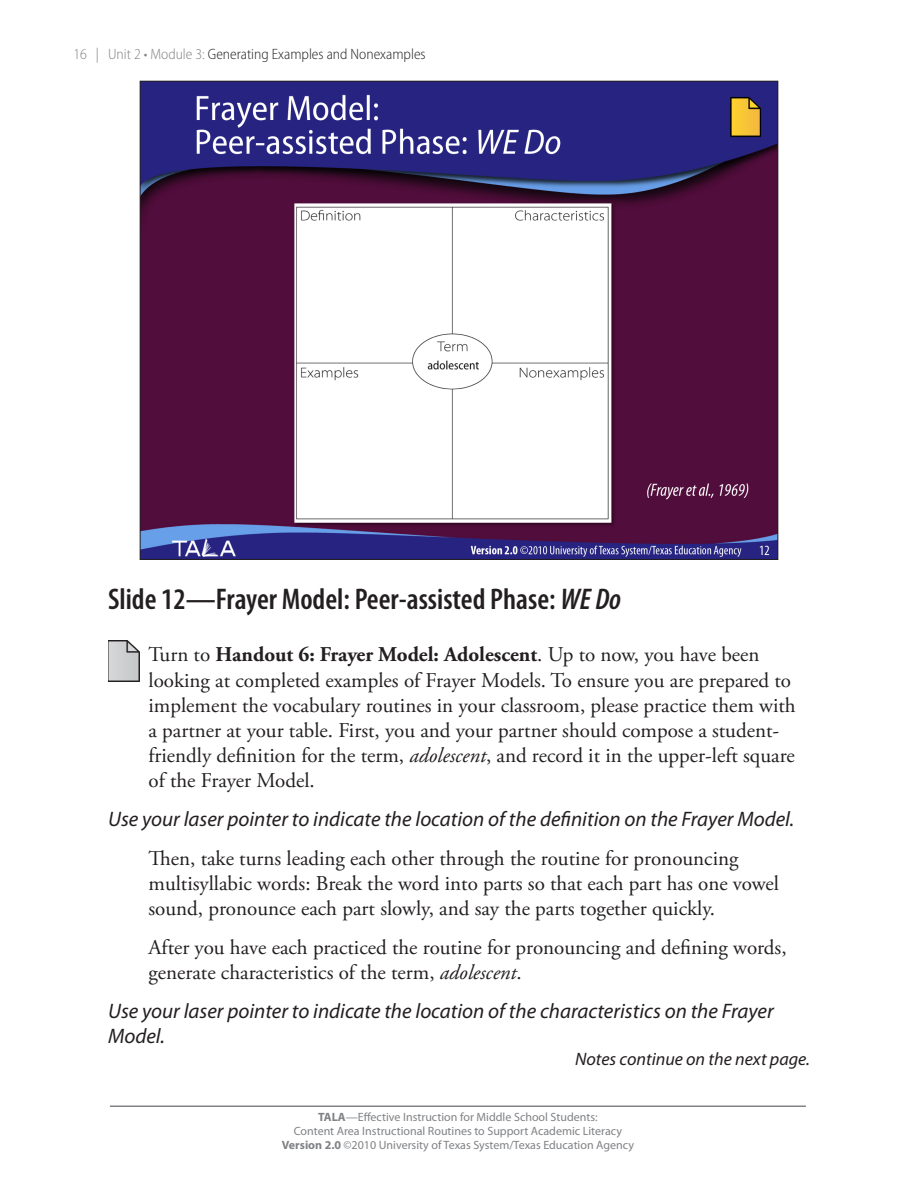
<style>
.page{position:relative;width:918px;height:1188px;background:#fff}
.page>*{position:absolute;margin:0;border:0;box-sizing:border-box;transform-origin:0 0}
.Slide_Name{font:600 condensed 30px "Myriad Pro";color:#231f20}
.Text_Handout{font:21px/25.2px "Adobe Garamond Pro";color:#231f20}
.Text{font:21px/25.2px "Adobe Garamond Pro";color:#231f20}
.Directive{font:italic 21px/25.2px "Myriad Pro";color:#231f20}
.Notes_Continue{font:italic 18px "Myriad Pro";color:#231f20}
.t1{font:300 semi-condensed 15px "Myriad Pro";color:#231f20}
.t2{font:12px/14.4px "Myriad Pro";color:#808285;text-align:center}
.s1{color:#808285}
.s2{font-style:italic}
.s3{font-weight:700}
</style>
<div class="page">
<hr style="left:110px;top:1106px;width:696px;height:1px;background:#808285">
<img style="left:142px;top:83px;width:634px;height:475px">
<img style="left:108px;top:641px;width:31px;height:40px">
<p class="t1" style="left:74px;top:46px;width:354px"><span class="s1">16 | Unit 2 • Module 3:</span> Generating Examples and Nonexamples</p>
<p class="Slide_Name" style="left:108px;top:583px;width:515px">Slide 12—Frayer Model: Peer-assisted Phase: <span class="s2">WE Do</span></p>
<p class="Text_Handout" style="left:148px;top:643px;width:649px">Turn to <span class="s3">Handout 6: Frayer Model: Adolescent</span>. Up to now, you have been looking at completed examples of Frayer Models. To ensure you are prepared to implement the vocabulary routines in your classroom, please practice them with a partner at your table. First, you and your partner should compose a student&shy;friendly definition for the term, <span class="s2">adolescent</span>, and record it in the upper-left square of the Frayer Model.</p>
<p class="Directive" style="left:108px;top:807px;width:688px">Use your laser pointer to indicate the location of the definition on the Frayer Model.</p>
<p class="Text" style="left:148px;top:846px;width:632px">Then, take turns leading each other through the routine for pronouncing multisyllabic words: Break the word into parts so that each part has one vowel sound, pronounce each part slowly, and say the parts together quickly.</p>
<p class="Text" style="left:148px;top:935px;width:640px">After you have each practiced the routine for pronouncing and defining words, generate characteristics of the term, <span class="s2">adolescent</span>.</p>
<p class="Directive" style="left:108px;top:999px;width:667px">Use your laser pointer to indicate the location of the characteristics on the Frayer<br>Model.</p>
<p class="Notes_Continue" style="left:575px;top:1049px;width:236px">Notes continue on the next page.</p>
<p class="t2" style="left:282px;top:1110px;width:354px"><span class="s3">TALA</span>—Effective Instruction for Middle School Students:<br>Content Area Instructional Routines to Support Academic Literacy<br><span class="s3">Version 2.0</span> ©2010 University of Texas System/Texas Education Agency</p>
</div>
